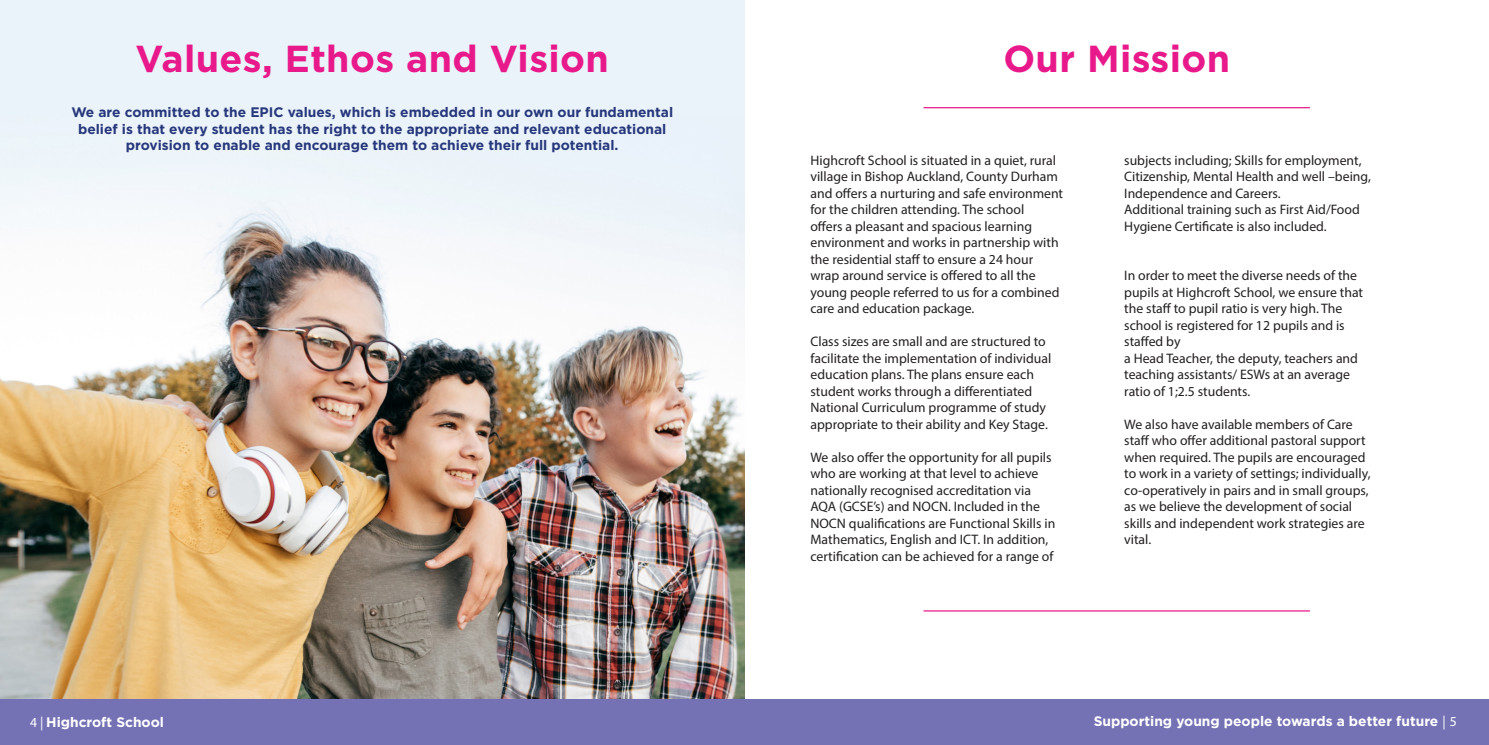
<style>
.page{position:relative;width:1489px;height:745px;background:#fff}
.page>*{position:absolute;margin:0;border:0;box-sizing:border-box;transform-origin:0 0}
.t1{font:700 37.5px "Gotham";letter-spacing:.01em;color:#e8198a}
.t2{font:13.75px/16.5px "Myriad Pro";color:#231f20}
.t3{font:700 13.75px/16.5px "Gotham";color:#26377b;text-align:center}
.t4{font:700 13.75px "Gotham";color:#fff}
.s1{font-family:"Myriad Pro";font-weight:400}
</style>
<div class="page">
<img style="left:0;top:0;width:744px;height:699px">
<hr style="left:923px;top:107px;width:386px;height:1px;background:#e8198a">
<hr style="left:923px;top:610px;width:386px;height:1px;background:#e8198a">
<div style="left:0;top:699px;width:1488px;height:45px;background:#7472b5"></div>
<p class="t1" style="left:136px;top:37px;width:475px">Values, Ethos and Vision</p>
<p class="t3" style="left:71px;top:104px;width:603px">We are committed to the EPIC values, which is embedded in our own our fundamental belief is that every student has the right to the appropriate and relevant educational provision to enable and encourage them to achieve their full potential.</p>
<p class="t1" style="left:1003px;top:37px;width:228px">Our Mission</p>
<p class="t2" style="left:810px;top:151px;width:254px">Highcroft School is situated in a quiet, rural village in Bishop Auckland, County Durham and offers a nurturing and safe environment for the children attending. The school<br>offers a pleasant and spacious learning environment and works in partnership with the residential staff to ensure a 24 hour wrap around service is offered to all the young people referred to us for a combined care and education package.</p>
<p class="t2" style="left:810px;top:333px;width:242px">Class sizes are small and are structured to facilitate the implementation of individual education plans. The plans ensure each student works through a differentiated National Curriculum programme of study appropriate to their ability and Key Stage.</p>
<p class="t2" style="left:810px;top:448px;width:246px">We also offer the opportunity for all pupils who are working at that level to achieve nationally recognised accreditation via AQA (GCSE’s) and NOCN. Included in the NOCN qualifications are Functional Skills in Mathematics, English and ICT. In addition, certification can be achieved for a range of</p>
<p class="t2" style="left:1124px;top:151px;width:248px">subjects including; Skills for employment,<br>Citizenship, Mental Health and well –being,<br>Independence and Careers.</p>
<p class="t2" style="left:1124px;top:201px;width:237px">Additional training such as First Aid/Food<br>Hygiene Certificate is also included.</p>
<p class="t2" style="left:1124px;top:267px;width:240px">In order to meet the diverse needs of the pupils at Highcroft School, we ensure that the staff to pupil ratio is very high. The school is registered for 12 pupils and is staffed by</p>
<p class="t2" style="left:1124px;top:349px;width:235px">a Head Teacher, the deputy, teachers and teaching assistants/ ESWs at an average ratio of 1;2.5 students.</p>
<p class="t2" style="left:1124px;top:415px;width:248px">We also have available members of Care staff who offer additional pastoral support when required. The pupils are encouraged to work in a variety of settings; individually, co-operatively in pairs and in small groups, as we believe the development of social skills and independent work strategies are vital.</p>
<p class="t4" style="left:30px;top:713px;width:135px"><span class="s1">4 |</span> Highcroft School</p>
<p class="t4" style="left:1093px;top:713px;width:365px">Supporting young people towards a better future <span class="s1">| 5</span></p>
</div>
